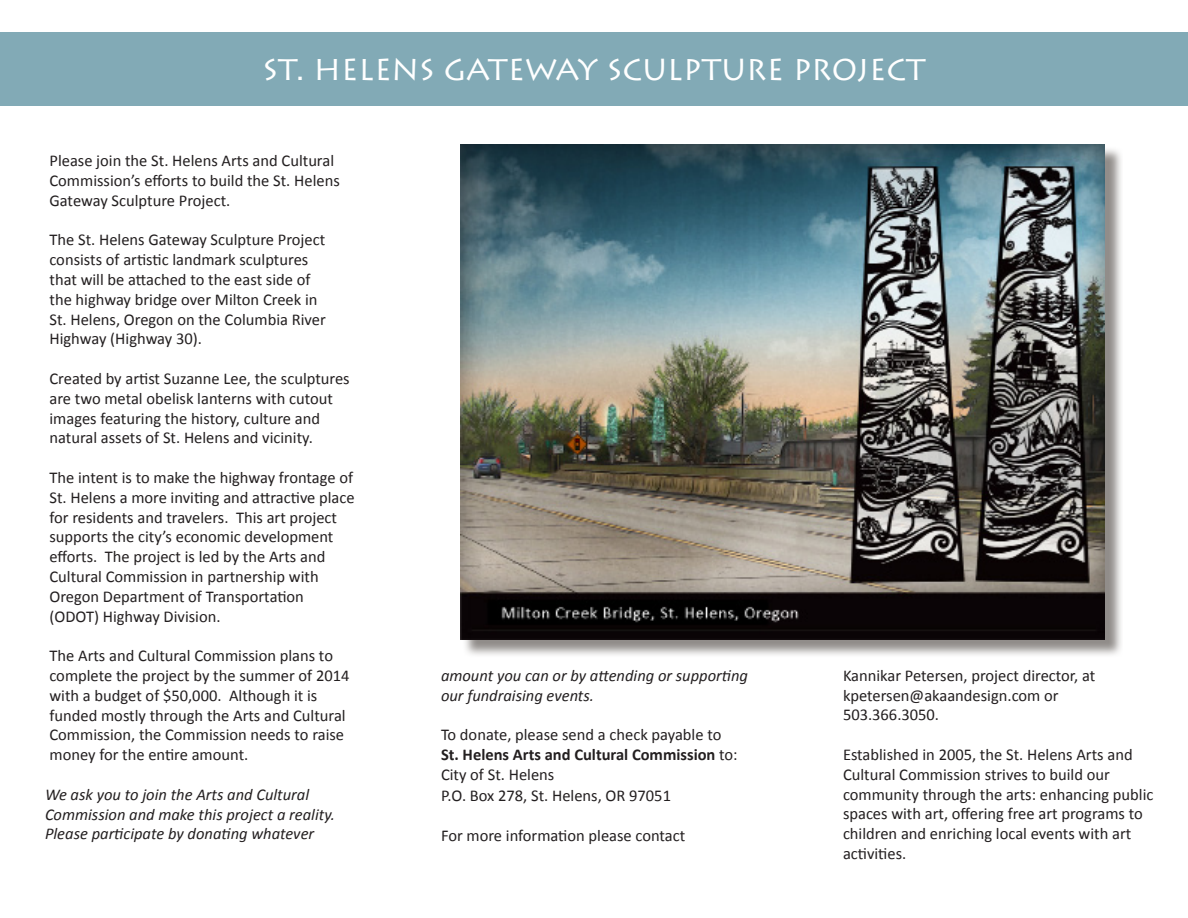
<style>
.page{position:relative;width:1188px;height:918px;background:#fff}
.page>*{position:absolute;margin:0;border:0;box-sizing:border-box;transform-origin:0 0}
.t1{font:30px "Lithos Pro";color:#fff}
.t2{font:16.5px/19.8px "Calibri";color:#231f20}
.t3{font:italic 16.5px/19.8px "Calibri";color:#231f20}
.t4{font:700 16.5px "Calibri";color:#231f20}
.s1{font-weight:400}
</style>
<div class="page">
<svg style="left:462px;top:149px;width:659px;height:506px;background:#aba8a6"></svg>
<img style="left:460px;top:144px;width:645px;height:495px">
<div style="left:0;top:32px;width:1188px;height:74px;background:#82aab6"></div>
<p class="t1" style="left:262px;top:52px;width:665px">ST. HELENS GATEWAY SCULPTURE PROJECT</p>
<p class="t2" style="left:50px;top:151px;width:292px">Please join the St. Helens Arts and Cultural<br>Commission’s efforts to build the St. Helens<br>Gateway Sculpture Project.</p>
<p class="t2" style="left:50px;top:230px;width:278px">The St. Helens Gateway Sculpture Project consists of artistic landmark sculptures that will be attached to the east side of the highway bridge over Milton Creek in St. Helens, Oregon on the Columbia River Highway (Highway 30).</p>
<p class="t2" style="left:50px;top:369px;width:302px">Created by artist Suzanne Lee, the sculptures are two metal obelisk lanterns with cutout images featuring the history, culture and natural assets of St. Helens and vicinity.</p>
<p class="t2" style="left:50px;top:468px;width:307px">The intent is to make the highway frontage of St. Helens a more inviting and attractive place for residents and travelers. This art project supports the city’s economic development efforts. The project is led by the Arts and Cultural Commission in partnership with Oregon Department of Transportation (ODOT) Highway Division.</p>
<p class="t2" style="left:50px;top:646px;width:301px">The Arts and Cultural Commission plans to complete the project by the summer of 2014 with a budget of $50,000. Although it is funded mostly through the Arts and Cultural Commission, the Commission needs to raise money for the entire amount.</p>
<p class="t3" style="left:45px;top:784px;width:292px">We ask you to join the Arts and Cultural<br>Commission and make this project a reality.<br>Please participate by donating whatever</p>
<p class="t3" style="left:441px;top:665px;width:309px">amount you can or by attending or supporting our fundraising events.</p>
<p class="t2" style="left:441px;top:725px;width:282px">To donate, please send a check payable to</p>
<p class="t4" style="left:441px;top:744px;width:298px">St. Helens Arts and Cultural Commission <span class="s1">to:</span></p>
<p class="t2" style="left:441px;top:765px;width:115px">City of St. Helens</p>
<p class="t2" style="left:441px;top:786px;width:232px">P.O. Box 278, St. Helens, OR 97051</p>
<p class="t2" style="left:441px;top:826px;width:246px">For more information please contact</p>
<p class="t2" style="left:843px;top:666px;width:254px">Kannikar Petersen, project director, at</p>
<p class="t2" style="left:843px;top:685px;width:217px">kpetersen@akaandesign.com or<br>503.366.3050.</p>
<p class="t2" style="left:843px;top:745px;width:312px">Established in 2005, the St. Helens Arts and Cultural Commission strives to build our community through the arts: enhancing public spaces with art, offering free art programs to children and enriching local events with art activities.</p>
</div>
